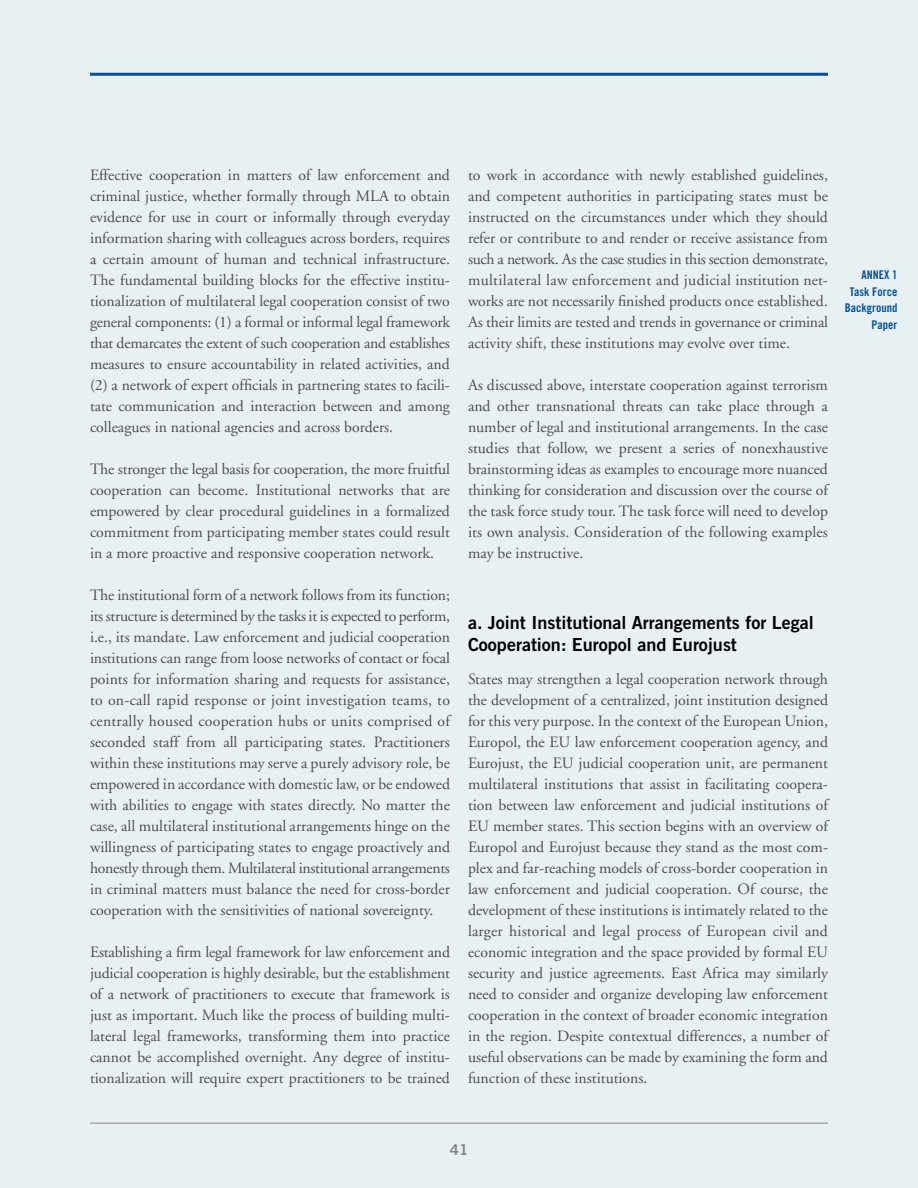
<style>
.page{position:relative;width:918px;height:1188px;background:#e9f0f4}
.page>*{position:absolute;margin:0;border:0;box-sizing:border-box;transform-origin:0 0}
.t1{font:18px/22.5px "Trade Gothic Bold Two";color:#000}
.t2{font:15.75px/21px "Adobe Garamond";color:#4d4d4f;text-align:justify}
.t3{font:15px "Trade Gothic Bold Two";color:#808285}
.t4{font:12px/16.5px "Trade Gothic Bold Cond Twenty";color:#00539b;text-align:right}
</style>
<div class="page">
<hr style="left:90px;top:1122px;width:738px;height:2px;background:#a7a9ac">
<hr style="left:90px;top:73px;width:738px;height:3px;background:#00539b">
<p class="t2" style="left:90px;top:165px;width:362px">Effective cooperation in matters of law enforcement and criminal justice, whether formally through MLA to obtain evidence for use in court or informally through everyday information sharing with colleagues across borders, requires a certain amount of human and technical infrastructure.<br>The fundamental building blocks for the effective institu&shy;tionalization of multilateral legal cooperation consist of two general components: (1) a formal or informal legal framework that demarcates the extent of such cooperation and establishes measures to ensure accountability in related activities, and (2) a network of expert officials in partnering states to facili&shy;tate communication and interaction between and among colleagues in national agencies and across borders.</p>
<p class="t2" style="left:90px;top:459px;width:362px">The stronger the legal basis for cooperation, the more fruitful cooperation can become. Institutional networks that are empowered by clear procedural guidelines in a formalized commitment from participating member states could result in a more proactive and responsive cooperation network.</p>
<p class="t2" style="left:90px;top:585px;width:362px">The institutional form of a network follows from its function; its structure is determined by the tasks it is expected to perform, i.e., its mandate. Law enforcement and judicial cooperation institutions can range from loose networks of contact or focal points for information sharing and requests for assistance, to on-call rapid response or joint investigation teams, to centrally housed cooperation hubs or units comprised of seconded staff from all participating states. Practitioners within these institutions may serve a purely advisory role, be empowered in accordance with domestic law, or be endowed with abilities to engage with states directly. No matter the case, all multilateral institutional arrangements hinge on the willingness of participating states to engage proactively and honestly through them. Multilateral institutional arrangements in criminal matters must balance the need for cross-border cooperation with the sensitivities of national sovereignty.</p>
<p class="t2" style="left:90px;top:942px;width:362px">Establishing a firm legal framework for law enforcement and judicial cooperation is highly desirable, but the establishment of a network of practitioners to execute that framework is just as important. Much like the process of building multi&shy;lateral legal frameworks, transforming them into practice cannot be accomplished overnight. Any degree of institu&shy;tionalization will require expert practitioners to be trained</p>
<p class="t2" style="left:468px;top:165px;width:362px">to work in accordance with newly established guidelines, and competent authorities in participating states must be instructed on the circumstances under which they should refer or contribute to and render or receive assistance from such a network. As the case studies in this section demonstrate, multilateral law enforcement and judicial institution net&shy;works are not necessarily finished products once established.<br>As their limits are tested and trends in governance or criminal activity shift, these institutions may evolve over time.</p>
<p class="t2" style="left:468px;top:375px;width:362px">As discussed above, interstate cooperation against terrorism and other transnational threats can take place through a number of legal and institutional arrangements. In the case studies that follow, we present a series of nonexhaustive brainstorming ideas as examples to encourage more nuanced thinking for consideration and discussion over the course of the task force study tour. The task force will need to develop its own analysis. Consideration of the following examples may be instructive.</p>
<p class="t4" style="left:845px;top:267px;width:54px">ANNEX 1<br>Task Force<br>Background<br>Paper</p>
<p class="t1" style="left:468px;top:611px;width:347px">a. Joint Institutional Arrangements for Legal<br>Cooperation: Europol and Eurojust</p>
<p class="t2" style="left:468px;top:669px;width:362px">States may strengthen a legal cooperation network through the development of a centralized, joint institution designed for this very purpose. In the context of the European Union, Europol, the EU law enforcement cooperation agency, and Eurojust, the EU judicial cooperation unit, are permanent multilateral institutions that assist in facilitating coopera&shy;tion between law enforcement and judicial institutions of EU member states. This section begins with an overview of Europol and Eurojust because they stand as the most com&shy;plex and far-reaching models of cross-border cooperation in law enforcement and judicial cooperation. Of course, the development of these institutions is intimately related to the larger historical and legal process of European civil and economic integration and the space provided by formal EU security and justice agreements. East Africa may similarly need to consider and organize developing law enforcement cooperation in the context of broader economic integration in the region. Despite contextual differences, a number of useful observations can be made by examining the form and function of these institutions.</p>
<p class="t3" style="left:450px;top:1140px;width:20px">41</p>
</div>
